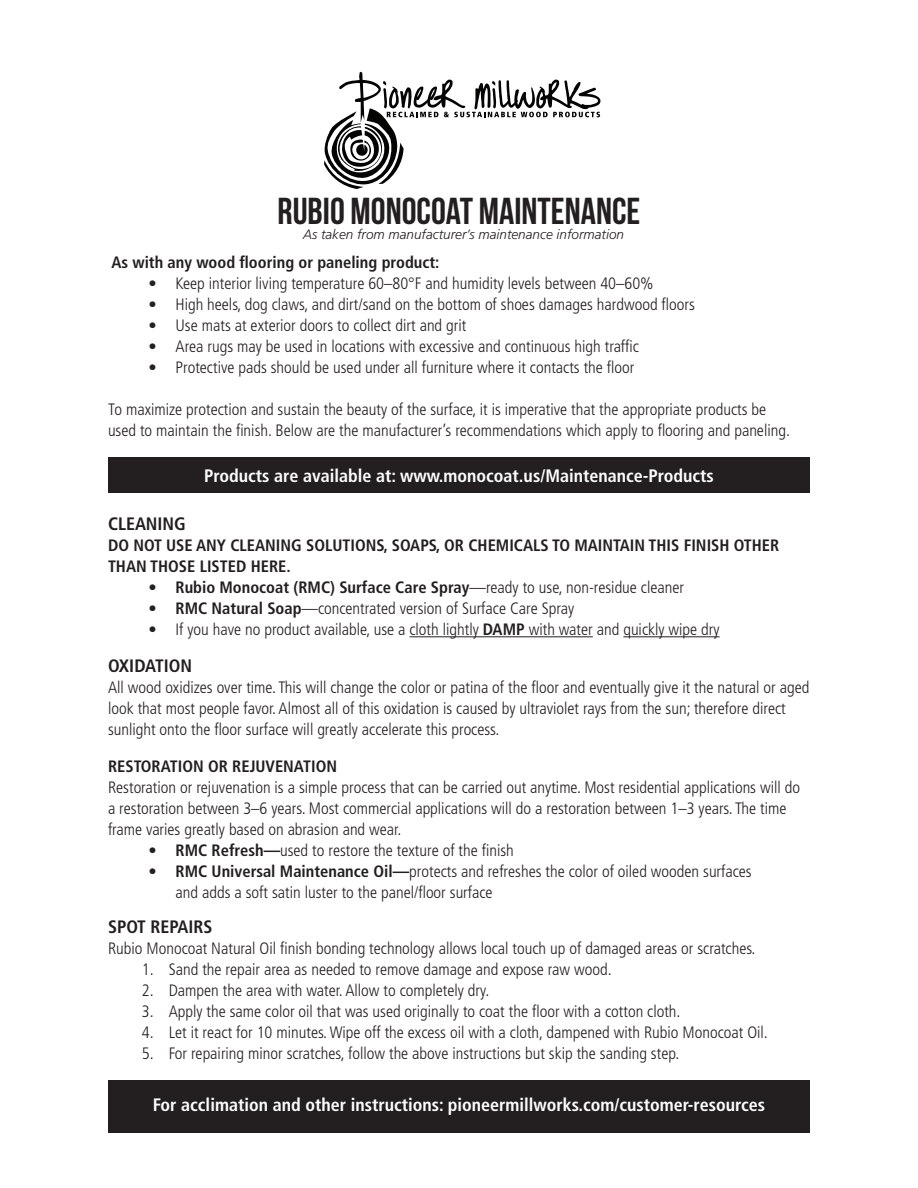
<style>
.page{position:relative;width:918px;height:1188px;background:#fff}
.page>*{position:absolute;margin:0;border:0;box-sizing:border-box;transform-origin:0 0}
.t1{font:37.5px "Bebas Neue";color:#231f20}
.t2{font:700 condensed 18px "Frutiger LT Std";color:#fff}
.t3{font:700 condensed 18px "Frutiger LT Std";color:#231f20}
.t4{font:300 condensed 16.5px/21px "Frutiger LT Std";color:#231f20}
.t5{font:700 condensed 16.5px/21px "Frutiger LT Std";color:#231f20}
.t6{font:italic 300 13.5px "Frutiger LT Std";color:#231f20}
.s1{font-weight:300}
.s2{font-weight:700}
</style>
<div class="page">
<svg style="left:324px;top:72px;width:276px;height:117px"></svg>
<hr style="left:410px;top:636px;width:183px;height:1px;background:#231f20">
<hr style="left:623px;top:636px;width:97px;height:1px;background:#231f20">
<div style="left:108px;top:1080px;width:702px;height:53px;background:#231f20"></div>
<div style="left:108px;top:457px;width:702px;height:36px;background:#231f20"></div>
<p class="t1" style="left:278px;top:190px;width:364px">RUBIO MONOCOAT MAINTENANCE</p>
<p class="t5" style="left:111px;top:252px;width:330px">As with any wood flooring or paneling product:</p>
<p class="t4" style="left:148px;top:273px;width:507px">• Keep interior living temperature 60–80°F and humidity levels between 40–60%</p>
<p class="t4" style="left:148px;top:294px;width:548px">• High heels, dog claws, and dirt/sand on the bottom of shoes damages hardwood floors</p>
<p class="t4" style="left:148px;top:315px;width:319px">• Use mats at exterior doors to collect dirt and grit</p>
<p class="t4" style="left:148px;top:336px;width:492px">• Area rugs may be used in locations with excessive and continuous high traffic</p>
<p class="t4" style="left:148px;top:357px;width:487px">• Protective pads should be used under all furniture where it contacts the floor</p>
<p class="t4" style="left:108px;top:399px;width:683px">To maximize protection and sustain the beauty of the surface, it is imperative that the appropriate products be used to maintain the finish. Below are the manufacturer’s recommendations which apply to flooring and paneling.</p>
<p class="t6" style="left:303px;top:226px;width:323px">As taken from manufacturer’s maintenance information</p>
<p class="t2" style="left:204px;top:465px;width:511px">Products are available at: www.monocoat.us/Maintenance-Products</p>
<p class="t3" style="left:108px;top:513px;width:79px">CLEANING</p>
<p class="t5" style="left:108px;top:535px;width:673px">DO NOT USE ANY CLEANING SOLUTIONS, SOAPS, OR CHEMICALS TO MAINTAIN THIS FINISH OTHER<br>THAN THOSE LISTED HERE.</p>
<p class="t5" style="left:148px;top:577px;width:537px">• Rubio Monocoat (RMC) Surface Care Spray<span class="s1">—ready to use, non-residue cleaner</span></p>
<p class="t4" style="left:148px;top:598px;width:427px"><span class="s2">• RMC Natural Soap</span>—concentrated version of Surface Care Spray</p>
<p class="t4" style="left:148px;top:619px;width:573px">• If you have no product available, use a cloth lightly <span class="s2">DAMP</span> with water and quickly wipe dry</p>
<p class="t3" style="left:108px;top:655px;width:86px">OXIDATION</p>
<p class="t4" style="left:108px;top:677px;width:703px">All wood oxidizes over time. This will change the color or patina of the floor and eventually give it the natural or aged look that most people favor. Almost all of this oxidation is caused by ultraviolet rays from the sun; therefore direct sunlight onto the floor surface will greatly accelerate this process.</p>
<p class="t5" style="left:108px;top:756px;width:231px">RESTORATION OR REJUVENATION</p>
<p class="t4" style="left:108px;top:777px;width:694px">Restoration or rejuvenation is a simple process that can be carried out anytime. Most residential applications will do a restoration between 3–6 years. Most commercial applications will do a restoration between 1–3 years. The time frame varies greatly based on abrasion and wear.</p>
<p class="t4" style="left:148px;top:840px;width:367px"><span class="s2">• RMC Refresh—</span>used to restore the texture of the finish</p>
<p class="t4" style="left:176px;top:861px;width:578px;text-indent:-27px"><span class="s2">• RMC Universal Maintenance Oil—</span>protects and refreshes the color of oiled wooden surfaces and adds a soft satin luster to the panel/floor surface</p>
<p class="t3" style="left:108px;top:916px;width:106px">SPOT REPAIRS</p>
<p class="t4" style="left:108px;top:938px;width:649px">Rubio Monocoat Natural Oil finish bonding technology allows local touch up of damaged areas or scratches.</p>
<p class="t4" style="left:142px;top:959px;width:472px">1. Sand the repair area as needed to remove damage and expose raw wood.</p>
<p class="t4" style="left:142px;top:980px;width:349px">2. Dampen the area with water. Allow to completely dry.</p>
<p class="t4" style="left:142px;top:1001px;width:540px">3. Apply the same color oil that was used originally to coat the floor with a cotton cloth.</p>
<p class="t4" style="left:142px;top:1022px;width:628px">4. Let it react for 10 minutes. Wipe off the excess oil with a cloth, dampened with Rubio Monocoat Oil.</p>
<p class="t4" style="left:142px;top:1043px;width:539px">5. For repairing minor scratches, follow the above instructions but skip the sanding step.</p>
<p class="t2" style="left:153px;top:1094px;width:614px">For acclimation and other instructions: pioneermillworks.com/customer-resources</p>
</div>
